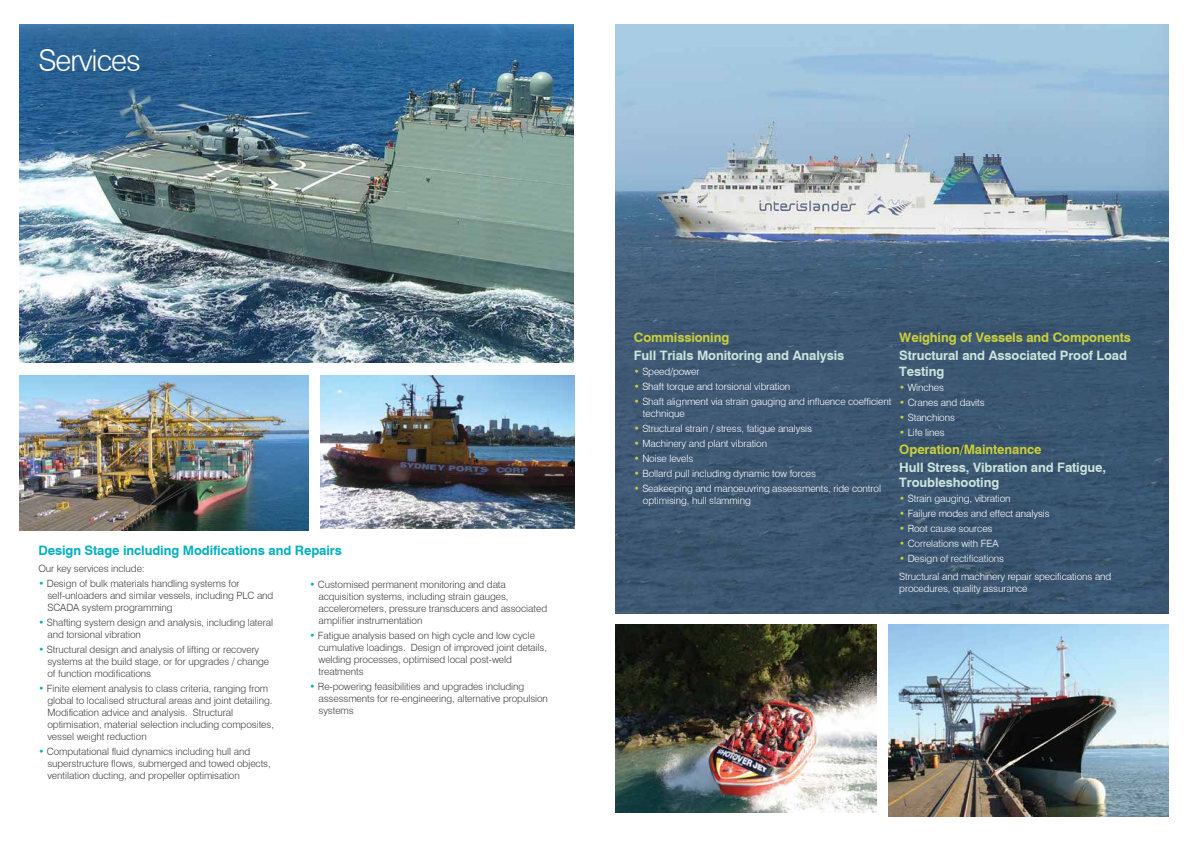
<style>
.page{position:relative;width:1191px;height:842px;background:#fff}
.page>*{position:absolute;margin:0;border:0;box-sizing:border-box;transform-origin:0 0}
.t1{font:300 30px "Swiss 721 BT";letter-spacing:-.035em;color:#fff}
.t2{font:700 13px/15.6px "Swiss 721 BT";letter-spacing:-.01em;color:#cbe4dc}
.t3{font:700 13px "Swiss 721 BT";letter-spacing:-.01em;color:#cbd039}
.t4{font:700 13px "Swiss 721 BT";letter-spacing:-.01em;color:#04b0be}
.t5{font:300 10px/12px "Swiss 721 BT";letter-spacing:-.01em;color:#414042}
.t6{font:300 10px/12px "Swiss 721 BT";letter-spacing:-.01em;color:#fff}
.s1{color:#04b0be}
.s2{color:#cbd039}
</style>
<div class="page">
<img style="left:20px;top:24px;width:554px;height:338px">
<img style="left:20px;top:375px;width:288px;height:156px">
<img style="left:321px;top:375px;width:254px;height:154px">
<img style="left:615px;top:624px;width:261px;height:189px">
<img style="left:615px;top:25px;width:553px;height:588px">
<img style="left:888px;top:624px;width:280px;height:193px">
<h1 class="t1" style="left:38px;top:42px;width:104px">Services</h1>
<h2 class="t4" style="left:38px;top:543px;width:305px">Design Stage including Modifications and Repairs</h2>
<p class="t5" style="left:318px;top:578px;width:230px;text-indent:-9px"><span class="s1">•</span> Customised permanent monitoring and data acquisition systems, including strain gauges, accelerometers, pressure transducers and associated amplifier instrumentation</p>
<p class="t5" style="left:318px;top:629px;width:230px;text-indent:-9px"><span class="s1">•</span> Fatigue analysis based on high cycle and low cycle cumulative loadings. Design of improved joint details, welding processes, optimised local post-weld treatments</p>
<p class="t5" style="left:318px;top:680px;width:231px;text-indent:-9px"><span class="s1">•</span> Re-powering feasibilities and upgrades including assessments for re-engineering, alternative propulsion systems</p>
<p class="t5" style="left:38px;top:562px;width:108px">Our key services include:</p>
<p class="t5" style="left:47px;top:577px;width:227px;text-indent:-9px"><span class="s1">•</span> Design of bulk materials handling systems for self-unloaders and similar vessels, including PLC and<br>SCADA system programming</p>
<p class="t5" style="left:47px;top:616px;width:227px;text-indent:-9px"><span class="s1">•</span> Shafting system design and analysis, including lateral and torsional vibration</p>
<p class="t5" style="left:47px;top:643px;width:223px;text-indent:-9px"><span class="s1">•</span> Structural design and analysis of lifting or recovery systems at the build stage, or for upgrades / change of function modifications</p>
<p class="t5" style="left:47px;top:682px;width:228px;text-indent:-9px"><span class="s1">•</span> Finite element analysis to class criteria, ranging from global to localised structural areas and joint detailing.<br>Modification advice and analysis. Structural optimisation, material selection including composites, vessel weight reduction</p>
<p class="t5" style="left:47px;top:745px;width:225px;text-indent:-9px"><span class="s1">•</span> Computational fluid dynamics including hull and superstructure flows, submerged and towed objects, ventilation ducting, and propeller optimisation</p>
<h2 class="t3" style="left:634px;top:329px;width:97px">Commissioning</h2>
<h2 class="t2" style="left:634px;top:347px;width:212px">Full Trials Monitoring and Analysis</h2>
<p class="t6" style="left:634px;top:365px;width:67px"><span class="s2">•</span> Speed/power</p>
<p class="t6" style="left:634px;top:380px;width:158px"><span class="s2">•</span> Shaft torque and torsional vibration</p>
<p class="t6" style="left:643px;top:395px;width:250px;text-indent:-9px"><span class="s2">•</span> Shaft alignment via strain gauging and influence coefficient technique</p>
<p class="t6" style="left:634px;top:422px;width:180px"><span class="s2">•</span> Structural strain / stress, fatigue analysis</p>
<p class="t6" style="left:634px;top:437px;width:135px"><span class="s2">•</span> Machinery and plant vibration</p>
<p class="t6" style="left:634px;top:452px;width:61px"><span class="s2">•</span> Noise levels</p>
<p class="t6" style="left:634px;top:467px;width:183px"><span class="s2">•</span> Bollard pull including dynamic tow forces</p>
<p class="t6" style="left:643px;top:482px;width:240px;text-indent:-9px"><span class="s2">•</span> Seakeeping and manoeuvring assessments, ride control optimising, hull slamming</p>
<h2 class="t3" style="left:899px;top:329px;width:233px">Weighing of Vessels and Components</h2>
<h2 class="t2" style="left:899px;top:347px;width:229px">Structural and Associated Proof Load<br>Testing</h2>
<p class="t6" style="left:899px;top:381px;width:46px"><span class="s2">•</span> Winches</p>
<p class="t6" style="left:899px;top:396px;width:87px"><span class="s2">•</span> Cranes and davits</p>
<p class="t6" style="left:899px;top:411px;width:57px"><span class="s2">•</span> Stanchions</p>
<p class="t6" style="left:899px;top:426px;width:47px"><span class="s2">•</span> Life lines</p>
<h2 class="t3" style="left:899px;top:441px;width:144px">Operation/Maintenance</h2>
<h2 class="t2" style="left:899px;top:459px;width:208px;line-height:15px">Hull Stress, Vibration and Fatigue,<br>Troubleshooting</h2>
<p class="t6" style="left:899px;top:492px;width:113px"><span class="s2">•</span> Strain gauging, vibration</p>
<p class="t6" style="left:899px;top:507px;width:152px"><span class="s2">•</span> Failure modes and effect analysis</p>
<p class="t6" style="left:899px;top:522px;width:95px"><span class="s2">•</span> Root cause sources</p>
<p class="t6" style="left:899px;top:537px;width:101px"><span class="s2">•</span> Correlations with FEA</p>
<p class="t6" style="left:899px;top:549px;width:214px;line-height:18px"><span class="s2">•</span> Design of rectifications<br>Structural and machinery repair specifications and</p>
<p class="t6" style="left:899px;top:582px;width:130px">procedures, quality assurance</p>
</div>
